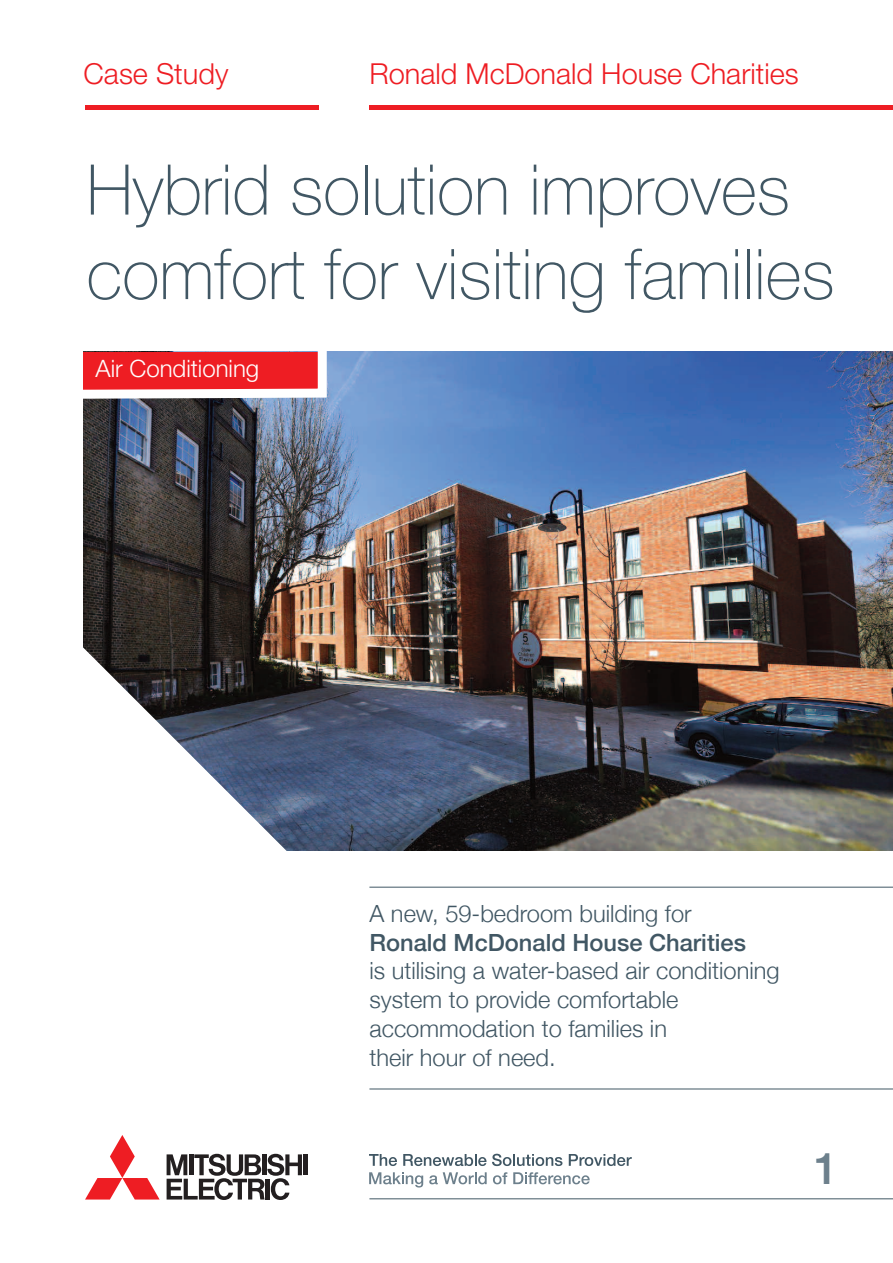
<style>
.page{position:relative;width:893px;height:1263px;background:#fff}
.page>*{position:absolute;margin:0;border:0;box-sizing:border-box;transform-origin:0 0}
.t1{font:100 69.9px/84.4px "Helvetica Neue LT Pro";color:#415764}
.t2{font:500 43.65px "Helvetica Neue";color:#6d808c}
.t3{font:300 28.95px "Helvetica Neue LT Pro";color:#ee1d23}
.t4{font:300 24px "Helvetica Neue LT Pro";color:#fff}
.t5{font:300 23.7px/28.8px "Helvetica Neue";color:#415764}
.t6{font:500 23.7px "Helvetica Neue";color:#415764}
</style>
<div class="page">
<hr style="left:85px;top:105px;width:234px;height:4px;background:#ee1d23">
<hr style="left:369px;top:105px;width:524px;height:4px;background:#ee1d23">
<hr style="left:369px;top:887px;width:524px;height:1px;background:#415764">
<hr style="left:369px;top:1088px;width:524px;height:1px;background:#415764">
<img style="left:84px;top:352px;width:809px;height:498px">
<svg style="left:83px;top:633px;width:205px;height:218px"></svg>
<svg style="left:83px;top:351px;width:248px;height:52px"></svg>
<hr style="left:369px;top:1198px;width:524px;height:1px;background:#415764">
<svg style="left:369px;top:1154px;width:28px;height:12px"></svg>
<svg style="left:403px;top:1154px;width:83px;height:12px"></svg>
<svg style="left:492px;top:1154px;width:70px;height:12px"></svg>
<svg style="left:569px;top:1154px;width:63px;height:12px"></svg>
<svg style="left:369px;top:1172px;width:54px;height:15px"></svg>
<svg style="left:429px;top:1172px;width:58px;height:12px"></svg>
<svg style="left:493px;top:1172px;width:14px;height:12px"></svg>
<svg style="left:513px;top:1172px;width:77px;height:12px"></svg>
<svg style="left:85px;top:1135px;width:75px;height:64px"></svg>
<hr style="left:304px;top:1154px;width:4px;height:21px;background:#231f20">
<svg style="left:167px;top:1154px;width:135px;height:46px"></svg>
<p class="t3" style="left:84px;top:64px;width:146px">Case Study</p>
<p class="t3" style="left:369px;top:64px;width:431px">Ronald McDonald House Charities</p>
<h1 class="t1" style="left:87px;top:154px;width:750px">Hybrid solution improves comfort for visiting families</h1>
<p class="t4" style="left:96px;top:359px;width:165px">Air Conditioning</p>
<p class="t5" style="left:369px;top:899px;width:324px">A new, 59-bedroom building for</p>
<p class="t6" style="left:369px;top:928px;width:378px">Ronald McDonald House Charities</p>
<p class="t5" style="left:369px;top:956px;width:412px">is utilising a water-based air conditioning system to provide comfortable accommodation to families in<br>their hour of need.</p>
<h2 class="t2" style="left:814px;top:1141px;width:26px">1</h2>
</div>
